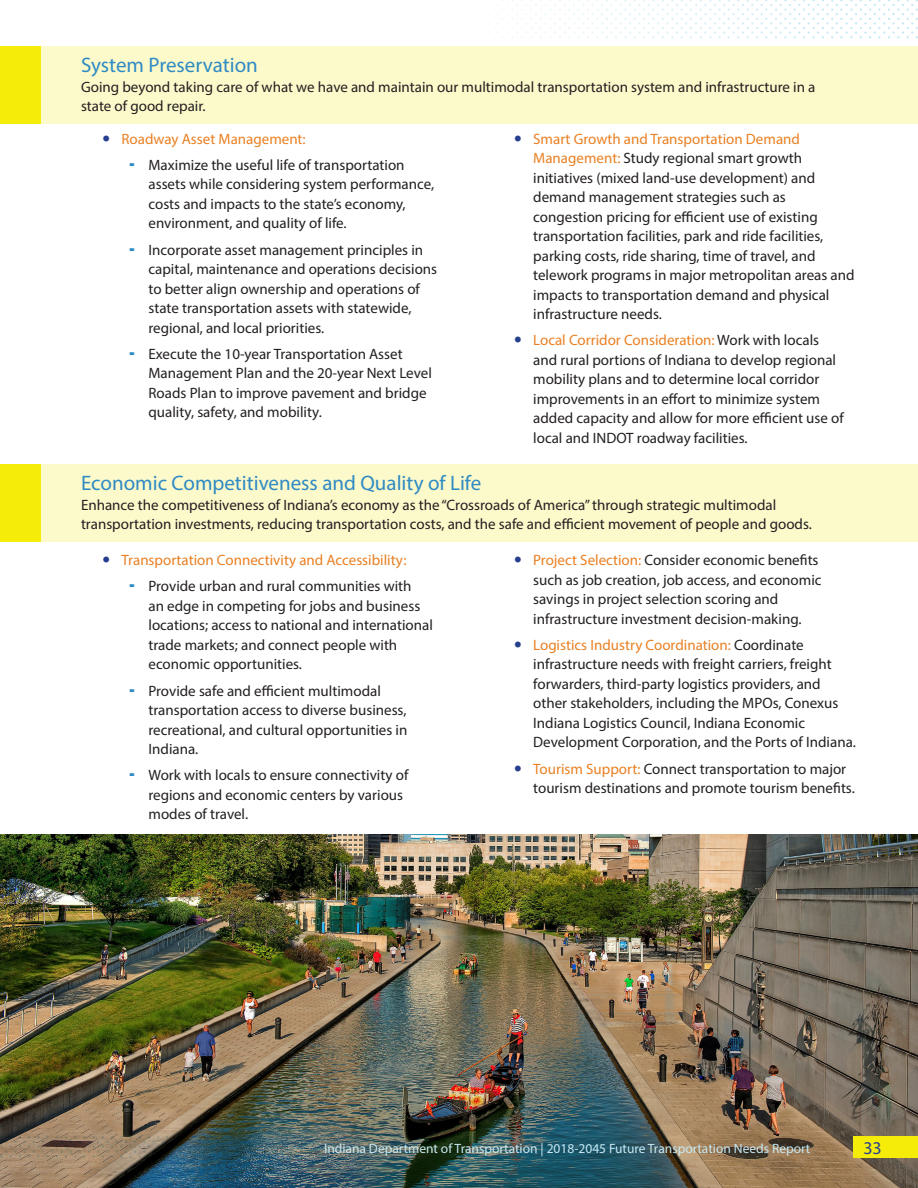
<style>
.page{position:relative;width:918px;height:1188px;background:#fff}
.page>*{position:absolute;margin:0;border:0;box-sizing:border-box;transform-origin:0 0}
.Header_3{font:21px "Myriad Pro";color:#2f8bc3}
.t1{font:18px "Myriad Pro";color:#253f8e}
.Bold_Italic{font:15px/19.5px "Myriad Pro";color:#231f20}
.t2{font:15px "Myriad Pro";color:#ea8023}
.t3{font:13.5px "Myriad Pro";color:#c7e9f4}
.s1{color:#ea8023}
</style>
<div class="page">
<img style="left:0;top:835px;width:918px;height:353px">
<div style="left:853px;top:1137px;width:65px;height:21px;background:#f5ec09"></div>
<div style="left:0;top:46px;width:918px;height:78px;background:#fcf9cb"></div>
<div style="left:0;top:46px;width:40px;height:78px;background:#f5ec09"></div>
<div style="left:0;top:465px;width:918px;height:77px;background:#fcf9cb"></div>
<div style="left:0;top:465px;width:40px;height:77px;background:#f5ec09"></div>
<img style="left:0;top:1136px;width:288px;height:22px">
<svg style="left:521px;top:0;width:397px;height:38px"></svg>
<p class="Header_3" style="left:81px;top:52px;width:178px">System Preservation</p>
<p class="Bold_Italic" style="left:81px;top:77px;width:736px">Going beyond taking care of what we have and maintain our multimodal transportation system and infrastructure in a state of good repair.</p>
<p class="t2" style="left:122px;top:129px;width:186px">Roadway Asset Management:</p>
<p class="Bold_Italic" style="left:148px;top:155px;width:287px">Maximize the useful life of transportation assets while considering system performance, costs and impacts to the state’s economy, environment, and quality of life.</p>
<p class="Bold_Italic" style="left:148px;top:240px;width:290px">Incorporate asset management principles in capital, maintenance and operations decisions to better align ownership and operations of state transportation assets with statewide, regional, and local priorities.</p>
<p class="Bold_Italic" style="left:148px;top:344px;width:285px">Execute the 10-year Transportation Asset Management Plan and the 20-year Next Level Roads Plan to improve pavement and bridge quality, safety, and mobility.</p>
<p class="Bold_Italic" style="left:533px;top:129px;width:323px"><span class="s1">Smart Growth and Transportation Demand Management:</span> Study regional smart growth initiatives (mixed land-use development) and demand management strategies such as congestion pricing for efficient use of existing transportation facilities, park and ride facilities, parking costs, ride sharing, time of travel, and telework programs in major metropolitan areas and impacts to transportation demand and physical infrastructure needs.</p>
<p class="Bold_Italic" style="left:533px;top:330px;width:312px"><span class="s1">Local Corridor Consideration:</span> Work with locals and rural portions of Indiana to develop regional mobility plans and to determine local corridor improvements in an effort to minimize system added capacity and allow for more efficient use of local and INDOT roadway facilities.</p>
<p class="Header_3" style="left:81px;top:470px;width:402px">Economic Competitiveness and Quality of Life</p>
<p class="Bold_Italic" style="left:81px;top:495px;width:732px">Enhance the competitiveness of Indiana’s economy as the “Crossroads of America” through strategic multimodal transportation investments, reducing transportation costs, and the safe and efficient movement of people and goods.</p>
<p class="t2" style="left:122px;top:551px;width:286px">Transportation Connectivity and Accessibility:</p>
<p class="Bold_Italic" style="left:148px;top:576px;width:286px">Provide urban and rural communities with<br>an edge in competing for jobs and business locations; access to national and international trade markets; and connect people with economic opportunities.</p>
<p class="Bold_Italic" style="left:148px;top:681px;width:260px">Provide safe and efficient multimodal transportation access to diverse business, recreational, and cultural opportunities in Indiana.</p>
<p class="Bold_Italic" style="left:148px;top:765px;width:261px">Work with locals to ensure connectivity of regions and economic centers by various modes of travel.</p>
<p class="Bold_Italic" style="left:533px;top:550px;width:290px"><span class="s1">Project Selection:</span> Consider economic benefits such as job creation, job access, and economic savings in project selection scoring and infrastructure investment decision-making.</p>
<p class="Bold_Italic" style="left:533px;top:635px;width:324px"><span class="s1">Logistics Industry Coordination:</span> Coordinate infrastructure needs with freight carriers, freight forwarders, third-party logistics providers, and other stakeholders, including the MPOs, Conexus Indiana Logistics Council, Indiana Economic Development Corporation, and the Ports of Indiana.</p>
<p class="Bold_Italic" style="left:533px;top:759px;width:323px"><span class="s1">Tourism Support:</span> Connect transportation to major tourism destinations and promote tourism benefits.</p>
<p class="t3" style="left:324px;top:1140px;width:488px">Indiana Department of Transportation | 2018-2045 Future Transportation Needs Report</p>
<p class="t1" style="left:863px;top:1137px;width:20px">33</p>
</div>
